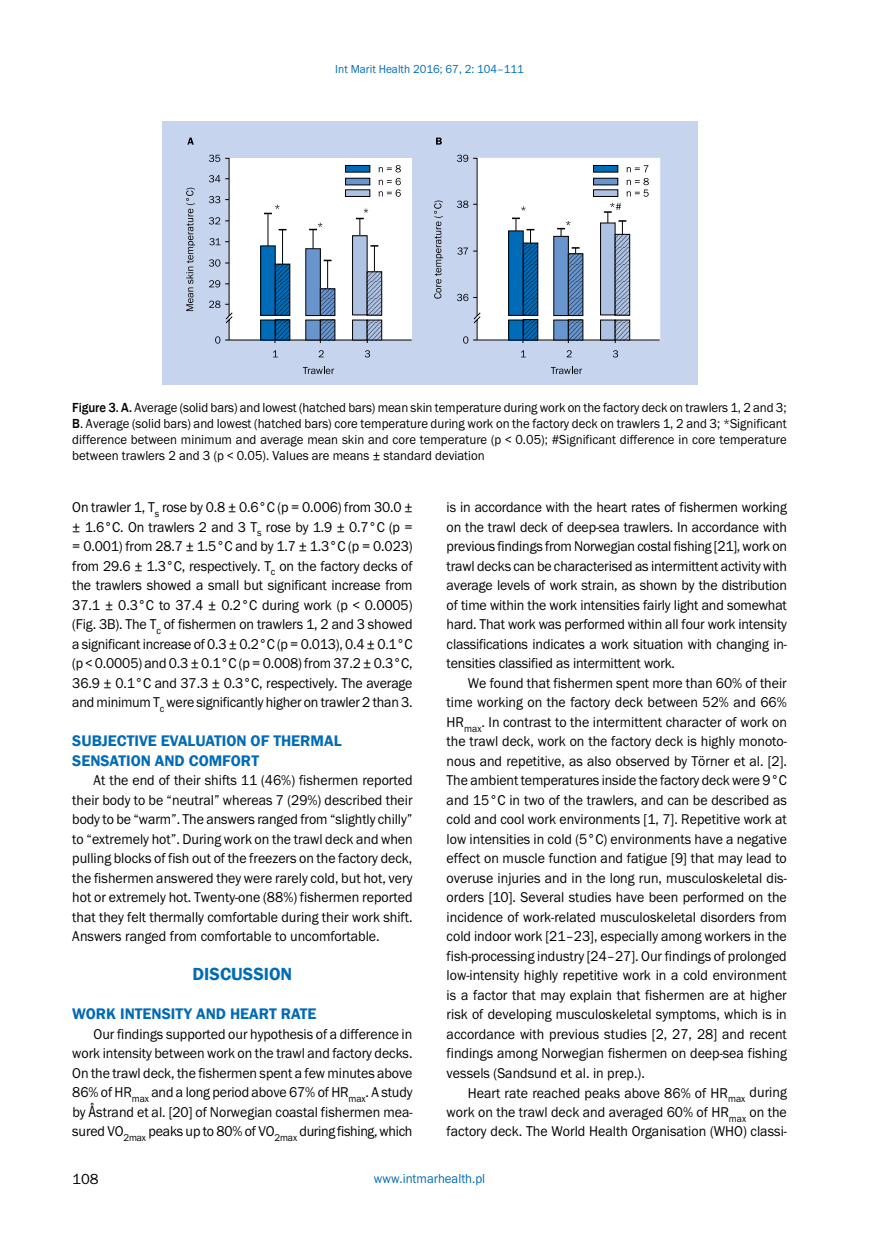
<style>
.page{position:relative;width:872px;height:1234px;background:#fff}
.page>*{position:absolute;margin:0;border:0;box-sizing:border-box;transform-origin:0 0}
.t1{font:600 18px "Franklin Gothic";color:#006bb6}
.t2{font:600 15.75px "Franklin Gothic";color:#006bb6}
.t3{font:15px "Franklin Got Itc TEE";color:#000}
.t4{font:14.7px/19.5px "Franklin Got Itc TEE";color:#000;text-align:justify;scale:.95 1}
.t5{font:13.5px/16.2px "Franklin Got Itc TEE";color:#000;text-align:justify;scale:.95 1}
.t6{font:13.5px "Franklin Got Itc TEE";color:#006bb6;scale:.95 1}
.t7{font:12px "Franklin Got Itc TEE";color:#006bb6;scale:.95 1}
.s1{font-family:"Franklin Gothic";font-weight:500}
.s2{font-family:"Swis 721 Cn EU"}
</style>
<div class="page">
<div style="left:162px;top:121px;width:536px;height:263px;background:#c7d4ed"></div>
<div style="left:229px;top:158px;width:183px;height:182px;background:#fff"></div>
<div style="left:477px;top:158px;width:183px;height:182px;background:#fff"></div>
<hr style="left:225px;top:339px;width:187px;height:1px;background:#000">
<svg style="left:273px;top:350px;width:5px;height:7px"></svg>
<svg style="left:319px;top:350px;width:5px;height:7px"></svg>
<svg style="left:365px;top:350px;width:5px;height:7px"></svg>
<svg style="left:303px;top:367px;width:31px;height:7px"></svg>
<svg style="left:186px;top:188px;width:9px;height:123px"></svg>
<svg style="left:187px;top:138px;width:7px;height:6px"></svg>
<svg style="left:209px;top:155px;width:192px;height:188px"></svg>
<hr style="left:473px;top:339px;width:186px;height:1px;background:#000">
<svg style="left:521px;top:350px;width:5px;height:7px"></svg>
<svg style="left:566px;top:350px;width:5px;height:7px"></svg>
<svg style="left:613px;top:350px;width:5px;height:7px"></svg>
<svg style="left:551px;top:367px;width:31px;height:7px"></svg>
<svg style="left:434px;top:200px;width:9px;height:98px"></svg>
<svg style="left:436px;top:138px;width:6px;height:6px"></svg>
<svg style="left:457px;top:155px;width:192px;height:188px"></svg>
<p class="t7" style="left:335px;top:62px;width:200px">Int Marit Health 2016; 67, 2: 104–111</p>
<p class="t5" style="left:72px;top:399px;width:753px"><span class="s1">Figure 3. A.</span> Average (solid bars) and lowest (hatched bars) mean skin temperature during work on the factory deck on trawlers 1, 2 and 3; <span class="s1">B</span>. Average (solid bars) and lowest (hatched bars) core temperature during work on the factory deck on trawlers 1, 2 and 3; *Significant difference between minimum and average mean skin and core temperature (p &lt; 0.05); #Significant difference in core temperature between trawlers 2 and 3 (p &lt; 0.05). Values are means ± standard deviation</p>
<p class="t4" style="left:72px;top:497px;width:360px">On trawler 1, T<sub>s</sub> rose by 0.8 ± 0.6°C (p = 0.006) from 30.0 ± ± 1.6°C. On trawlers 2 and 3 T<sub>s</sub> rose by 1.9 ± 0.7°C (p = = 0.001) from 28.7 ± 1.5°C and by 1.7 ± 1.3°C (p = 0.023) from 29.6 ± 1.3°C, respectively. T<sub>c</sub> on the factory decks of the trawlers showed a small but significant increase from 37.1 ± 0.3°C to 37.4 ± 0.2°C during work (p &lt; 0.0005) (Fig. 3B). The T<sub>c</sub> of fishermen on trawlers 1, 2 and 3 showed a significant increase of 0.3 ± 0.2°C (p = 0.013), 0.4 ± 0.1°C (p &lt; 0.0005) and 0.3 ± 0.1°C (p = 0.008) from 37.2 ± 0.3°C, 36.9 ± 0.1°C and 37.3 ± 0.3°C, respectively. The average and minimum T<sub>c</sub> were significantly higher on trawler 2 than 3.</p>
<p class="t2" style="left:72px;top:731px;width:44px">SUBJECTI</p>
<p class="t2" style="left:139px;top:731px;width:49px">VE EVALUATION</p>
<p class="t2" style="left:251px;top:731px;width:34px">OF THERMAL</p>
<p class="t2" style="left:72px;top:750px;width:10px">SENSATION</p>
<p class="t2" style="left:155px;top:750px;width:11px">AND</p>
<p class="t2" style="left:189px;top:750px;width:12px">COM</p>
<p class="t2" style="left:222px;top:750px;width:19px">FORT</p>
<p class="t4" style="left:72px;top:770px;width:360px;text-indent:21px">At the end of their shifts 11 (46%) fishermen reported their body to be “neutral” whereas 7 (29%) described their body to be “warm”. The answers ranged from “slightly chilly” to “extremely hot”. During work on the trawl deck and when pulling blocks of fish out of the freezers on the factory deck, the fishermen answered they were rarely cold, but hot, very hot or extremely hot. Twenty-one (88%) fishermen reported that they felt thermally comfortable during their work shift.<br>Answers ranged from comfortable to uncomfortable.</p>
<p class="t1" style="left:193px;top:963px;width:101px">DISCUSSION</p>
<p class="t2" style="left:72px;top:1004px;width:25px">WORK</p>
<p class="t2" style="left:120px;top:1004px;width:9px">INTENSIT</p>
<p class="t2" style="left:184px;top:1004px;width:23px">Y AND</p>
<p class="t2" style="left:230px;top:1004px;width:11px">HEART</p>
<p class="t2" style="left:281px;top:1004px;width:10px">RATE</p>
<p class="t4" style="left:72px;top:1024px;width:360px;text-indent:21px">Our findings supported our hypothesis of a difference in work intensity between work on the trawl and factory decks.<br>On the trawl deck, the fishermen spent a few minutes above 86% of HR<sub>max</sub> and a long period above 67% of HR<sub>max</sub>. A study by <span class="s2">Å</span>strand et al. [20] of Norwegian coastal fishermen mea&shy;sured VO<sub>2max</sub> peaks up to 80% of VO<sub>2max</sub> during fishing, which</p>
<p class="t4" style="left:446px;top:497px;width:360px">is in accordance with the heart rates of fishermen working on the trawl deck of deep-sea trawlers. In accordance with previous findings from Norwegian costal fishing [21], work on trawl decks can be characterised as intermittent activity with average levels of work strain, as shown by the distribution of time within the work intensities fairly light and somewhat hard. That work was performed within all four work intensity classifications indicates a work situation with changing in&shy;tensities classified as intermittent work.</p>
<p class="t4" style="left:446px;top:673px;width:360px;text-indent:21px">We found that fishermen spent more than 60% of their time working on the factory deck between 52% and 66% HR<sub>max</sub>. In contrast to the intermittent character of work on the trawl deck, work on the factory deck is highly monoto&shy;nous and repetitive, as also observed by Törner et al. [2].<br>The ambient temperatures inside the factory deck were 9°C and 15°C in two of the trawlers, and can be described as cold and cool work environments [1, 7]. Repetitive work at low intensities in cold (5°C) environments have a negative effect on muscle function and fatigue [9] that may lead to overuse injuries and in the long run, musculoskeletal dis&shy;orders [10]. Several studies have been performed on the incidence of work-related musculoskeletal disorders from cold indoor work [21–23], especially among workers in the fish-processing industry [24–27]. Our findings of prolonged low-intensity highly repetitive work in a cold environment is a factor that may explain that fishermen are at higher risk of developing musculoskeletal symptoms, which is in accordance with previous studies [2, 27, 28] and recent findings among Norwegian fishermen on deep-sea fishing vessels (Sandsund et al. in prep.).</p>
<p class="t4" style="left:446px;top:1082px;width:360px;text-indent:21px">Heart rate reached peaks above 86% of HR<sub>max</sub> during work on the trawl deck and averaged 60% of HR<sub>max</sub> on the factory deck. The World Health Organisation (WHO) classi-</p>
<p class="t3" style="left:72px;top:1170px;width:28px">108</p>
<p class="t6" style="left:374px;top:1170px;width:119px">www.intmarhealth.pl</p>
</div>
